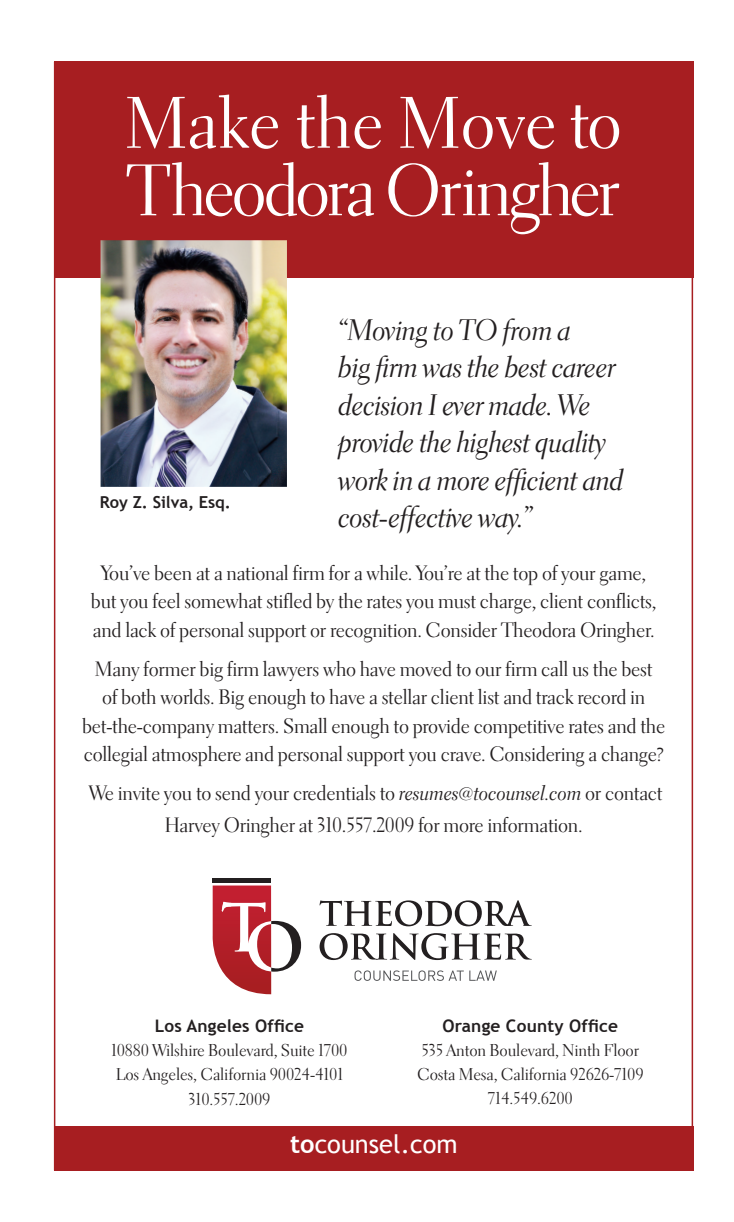
<style>
.page{position:relative;width:734px;height:1222px;background:#fff}
.page>*{position:absolute;margin:0;border:0;box-sizing:border-box;transform-origin:0 0}
.t1{font:73.5px/67.5px "Electra LH Display";color:#fff}
.t2{font:30px/37.5px "Electra LH Cursive Display";letter-spacing:.01em;color:#231f20}
.t3{font:25.5px "Trebuchet MS";color:#fff}
.t4{font:21px/28.5px "Electra LH Display";letter-spacing:.02em;color:#231f20;text-align:center}
.t5{font:17.25px "Electra LH Display";letter-spacing:.03em;color:#231f20}
.t6{font:700 17.25px "Trebuchet MS";letter-spacing:.01em;color:#231f20}
.t7{font:700 16.5px "Trebuchet MS";letter-spacing:-.005em;color:#231f20}
.s1{font-family:"Electra LH Cursive Display"}
.s2{font-family:"Electra LH Cursive Display";font-size:18px}
.s3{font-weight:700}
</style>
<div class="page">
<div style="left:54px;top:62px;width:639px;height:216px;background:#a71e21"></div>
<div style="left:212px;top:878px;width:59px;height:5px;background:#231f20"></div>
<svg style="left:212px;top:885px;width:89px;height:109px"></svg>
<svg style="left:319px;top:900px;width:212px;height:26px"></svg>
<svg style="left:319px;top:933px;width:212px;height:27px"></svg>
<svg style="left:354px;top:970px;width:109px;height:11px"></svg>
<svg style="left:469px;top:970px;width:27px;height:11px"></svg>
<div style="left:54px;top:1126px;width:639px;height:44px;background:#a71e21"></div>
<img style="left:100px;top:240px;width:187px;height:247px">
<p class="t1" style="left:126px;top:89px;width:496px">Make the Move to<br>Theodora Oringher</p>
<p class="t7" style="left:100px;top:492px;width:132px">Roy Z. Silva, Esq.</p>
<p class="t2" style="left:338px;top:311px;width:286px">“Moving to TO from a<br>big firm was the best career decision I ever made. We provide the highest quality work in a more efficient and cost-effective way.”</p>
<p class="t4" style="left:91px;top:558px;width:566px">You’ve been at a national firm for a while. You’re at the top of your game, but you feel somewhat stifled by the rates you must charge, client conflicts, and lack of personal support or recognition. Consider Theodora Oringher.</p>
<p class="t4" style="left:82px;top:654px;width:583px">Many former big firm lawyers who have moved to our firm call us the best<br>of both worlds. Big enough to have a stellar client list and track record in bet-the-company matters. Small enough to provide competitive rates and the collegial atmosphere and personal support you crave. Considering a change?</p>
<p class="t4" style="left:89px;top:777px;width:574px;line-height:31.5px">We invite you to send your credentials to <span class="s1">resumes</span><span class="s2">@</span><span class="s1">tocounsel.com</span> or contact<br>Harvey Oringher at 310.557.2009 for more information.</p>
<p class="t6" style="left:155px;top:1015px;width:151px">Los Angeles Office</p>
<p class="t5" style="left:111px;top:1039px;width:237px">10880 Wilshire Boulevard, Suite 1700</p>
<p class="t5" style="left:116px;top:1063px;width:228px">Los Angeles, California 90024-4101</p>
<p class="t5" style="left:188px;top:1089px;width:83px">310.557.2009</p>
<p class="t6" style="left:442px;top:1015px;width:177px">Orange County Office</p>
<p class="t5" style="left:421px;top:1040px;width:218px">535 Anton Boulevard, Ninth Floor</p>
<p class="t5" style="left:417px;top:1064px;width:227px">Costa Mesa, California 92626-7109</p>
<p class="t5" style="left:488px;top:1088px;width:86px">714.549.6200</p>
<p class="t3" style="left:290px;top:1129px;width:169px"><span class="s3">to</span>counsel.com</p>
</div>
